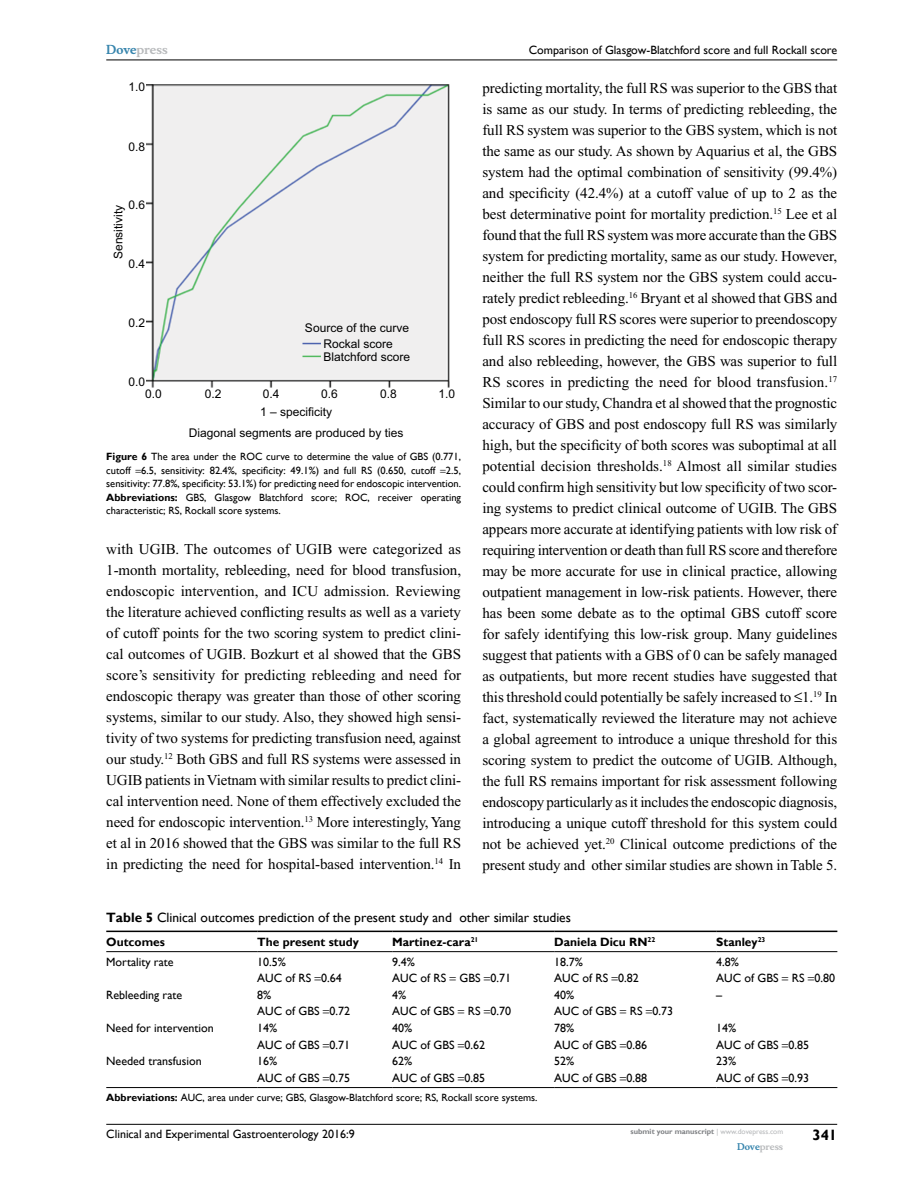
<style>
.page{position:relative;width:918px;height:1188px;background:#fff}
.page>*{position:absolute;margin:0;border:0;box-sizing:border-box;transform-origin:0 0}
.t1{font:15px/21px "Times New Roman";letter-spacing:-.005em;color:#000;text-align:justify}
.t2{font:700 15px "Gill Sans";color:#000}
.t3{font:13.5px "Gill Sans";color:#000}
.t4{font:12px/16.5px "Gill Sans";color:#000}
.t5{font:12px/15.5px "Arial";color:#000;text-align:center}
.t6{font:700 12px "Gill Sans";color:#000}
.t7{font:700 12px "Musee";color:#b8babc}
.t8{font:10.5px/13.5px "Gill Sans";color:#000;text-align:justify}
.t9{font:700 9px "Musee";color:#b8babc}
.t10{font:700 7.5px "Gill Sans";color:#808285}
.s1{color:#3785ad}
.s2{font-weight:700}
.s3{font-weight:400;color:#b8babc}
</style>
<div class="page">
<hr style="left:106px;top:1124px;width:731px;height:1px;background:#000">
<hr style="left:106px;top:60px;width:731px;height:1px;background:#000">
<img style="left:147px;top:85px;width:302px;height:302px">
<svg style="left:302px;top:343px;width:19px;height:1px"></svg>
<svg style="left:302px;top:356px;width:19px;height:1px"></svg>
<svg style="left:106px;top:952px;width:731px;height:1px"></svg>
<hr style="left:106px;top:931px;width:151px;height:1px;background:#000">
<hr style="left:257px;top:931px;width:135px;height:1px;background:#000">
<hr style="left:392px;top:931px;width:162px;height:1px;background:#000">
<hr style="left:554px;top:931px;width:162px;height:1px;background:#000">
<hr style="left:716px;top:931px;width:121px;height:1px;background:#000">
<hr style="left:106px;top:951px;width:151px;height:1px;background:#000">
<hr style="left:257px;top:951px;width:135px;height:1px;background:#000">
<hr style="left:392px;top:951px;width:162px;height:1px;background:#000">
<hr style="left:554px;top:951px;width:162px;height:1px;background:#000">
<hr style="left:716px;top:951px;width:121px;height:1px;background:#000">
<hr style="left:106px;top:1087px;width:151px;height:1px;background:#000">
<hr style="left:257px;top:1087px;width:135px;height:1px;background:#000">
<hr style="left:392px;top:1087px;width:162px;height:1px;background:#000">
<hr style="left:554px;top:1087px;width:162px;height:1px;background:#000">
<hr style="left:716px;top:1087px;width:121px;height:1px;background:#000">
<p class="t7" style="left:106px;top:43px;width:63px"><span class="s1">Dove</span>press</p>
<p class="t5" style="left:128px;top:79px;width:18px">1.0</p>
<p class="t5" style="left:128px;top:139px;width:18px">0.8</p>
<p class="t5" style="left:128px;top:198px;width:18px">0.6</p>
<p class="t5" style="left:111px;top:259px;width:56px;rotate:-90deg">Sensitivity</p>
<p class="t5" style="left:128px;top:257px;width:18px">0.4</p>
<p class="t5" style="left:128px;top:315px;width:18px">0.2</p>
<p class="t5" style="left:128px;top:374px;width:18px">0.0</p>
<p class="t5" style="left:305px;top:321px;width:106px">Source of the curve<br>Rockal score</p>
<p class="t5" style="left:323px;top:349px;width:88px">Blatchford score</p>
<p class="t5" style="left:380px;top:386px;width:18px">0.8</p>
<p class="t5" style="left:438px;top:386px;width:18px">1.0</p>
<p class="t5" style="left:145px;top:386px;width:18px">0.0</p>
<p class="t5" style="left:205px;top:386px;width:18px">0.2</p>
<p class="t5" style="left:263px;top:386px;width:18px">0.4</p>
<p class="t5" style="left:260px;top:385px;width:79px;line-height:18.3px;text-align:left;text-indent:61px">0.6<br>1 – specificity</p>
<p class="t5" style="left:189px;top:425px;width:216px">Diagonal segments are produced by ties</p>
<p class="t8" style="left:106px;top:450px;width:356px"><span class="s2">Figure 6</span> The area under the ROC curve to determine the value of GBS (0.771, cutoff 6.5, sensitivity: 82.4%, specificity: 49.1%) and full RS (0.650, cutoff 2.5, sensitivity: 77.8%, specificity: 53.1%) for predicting need for endoscopic intervention.<br><span class="s2">Abbreviations:</span> GBS, Glasgow Blatchford score; ROC, receiver operating characteristic; RS, Rockall score systems.</p>
<p class="t1" style="left:106px;top:539px;width:356px">with UGIB. The outcomes of UGIB were categorized as 1-month mortality, rebleeding, need for blood transfusion, endoscopic intervention, and ICU admission. Reviewing the literature achieved conflicting results as well as a variety of cutoff points for the two scoring system to predict clini&shy;cal outcomes of UGIB. Bozkurt et al showed that the GBS score’s sensitivity for predicting rebleeding and need for endoscopic therapy was greater than those of other scoring systems, similar to our study. Also, they showed high sensi&shy;tivity of two systems for predicting transfusion need, against our study.<sup>12</sup> Both GBS and full RS systems were assessed in UGIB patients in Vietnam with similar results to predict clini&shy;cal intervention need. None of them effectively excluded the need for endoscopic intervention.<sup>13</sup> More interestingly, Yang et al in 2016 showed that the GBS was similar to the full RS in predicting the need for hospital-based intervention.<sup>14</sup> In</p>
<p class="t4" style="left:529px;top:42px;width:310px">Comparison of Glasgow-Blatchford score and full Rockall score</p>
<p class="t1" style="left:482px;top:77px;width:357px">predicting mortality, the full RS was superior to the GBS that is same as our study. In terms of predicting rebleeding, the full RS system was superior to the GBS system, which is not the same as our study. As shown by Aquarius et al, the GBS system had the optimal combination of sensitivity (99.4%) and specificity (42.4%) at a cutoff value of up to 2 as the best determinative point for mortality prediction.<sup>15</sup> Lee et al found that the full RS system was more accurate than the GBS system for predicting mortality, same as our study. However, neither the full RS system nor the GBS system could accu&shy;rately predict rebleeding.<sup>16</sup> Bryant et al showed that GBS and post endoscopy full RS scores were superior to preendoscopy full RS scores in predicting the need for endoscopic therapy and also rebleeding, however, the GBS was superior to full RS scores in predicting the need for blood transfusion.<sup>17<br></sup>Similar to our study, Chandra et al showed that the prognostic accuracy of GBS and post endoscopy full RS was similarly high, but the specificity of both scores was suboptimal at all potential decision thresholds.<sup>18</sup> Almost all similar studies could confirm high sensitivity but low specificity of two scor&shy;ing systems to predict clinical outcome of UGIB. The GBS appears more accurate at identifying patients with low risk of requiring intervention or death than full RS score and therefore may be more accurate for use in clinical practice, allowing outpatient management in low-risk patients. However, there has been some debate as to the optimal GBS cutoff score for safely identifying this low-risk group. Many guidelines suggest that patients with a GBS of 0 can be safely managed as outpatients, but more recent studies have suggested that this threshold could potentially be safely increased to ≤1.<sup>19</sup> In fact, systematically reviewed the literature may not achieve a global agreement to introduce a unique threshold for this scoring system to predict the outcome of UGIB. Although, the full RS remains important for risk assessment following endoscopy particularly as it includes the endoscopic diagnosis, introducing a unique cutoff threshold for this system could not be achieved yet.<sup>20</sup> Clinical outcome predictions of the present study and other similar studies are shown in Table 5.</p>
<p class="t3" style="left:106px;top:910px;width:466px"><span class="s2">Table 5</span> Clinical outcomes prediction of the present study and other similar studies</p>
<p class="t6" style="left:106px;top:934px;width:60px">Outcomes</p>
<p class="t6" style="left:257px;top:934px;width:103px">The present study</p>
<p class="t6" style="left:392px;top:934px;width:88px">Martinez-cara<sup>21</sup></p>
<p class="t6" style="left:554px;top:934px;width:102px">Daniela Dicu RN<sup>22</sup></p>
<p class="t6" style="left:716px;top:934px;width:51px">Stanley<sup>23</sup></p>
<p class="t4" style="left:106px;top:954px;width:69px">Mortality rate</p>
<p class="t4" style="left:257px;top:954px;width:86px">10.5%<br>AUC of RS 0.64</p>
<p class="t4" style="left:392px;top:954px;width:120px">9.4%<br>AUC of RS GBS 0.71</p>
<p class="t4" style="left:554px;top:954px;width:86px">18.7%<br>AUC of RS 0.82</p>
<p class="t4" style="left:716px;top:954px;width:120px">4.8%<br>AUC of GBS RS 0.80</p>
<p class="t4" style="left:106px;top:987px;width:77px">Rebleeding rate</p>
<p class="t4" style="left:257px;top:987px;width:94px">8%<br>AUC of GBS 0.72</p>
<p class="t4" style="left:392px;top:987px;width:120px">4%<br>AUC of GBS RS 0.70</p>
<p class="t4" style="left:554px;top:987px;width:120px">40%<br>AUC of GBS RS 0.73</p>
<p class="t4" style="left:716px;top:987px;width:7px">–</p>
<p class="t4" style="left:106px;top:1020px;width:109px">Need for intervention</p>
<p class="t4" style="left:257px;top:1020px;width:94px">14%<br>AUC of GBS 0.71</p>
<p class="t4" style="left:392px;top:1020px;width:94px">40%<br>AUC of GBS 0.62</p>
<p class="t4" style="left:554px;top:1020px;width:94px">78%<br>AUC of GBS 0.86</p>
<p class="t4" style="left:716px;top:1020px;width:94px">14%<br>AUC of GBS 0.85</p>
<p class="t4" style="left:106px;top:1053px;width:97px">Needed transfusion</p>
<p class="t4" style="left:257px;top:1053px;width:94px">16%<br>AUC of GBS 0.75</p>
<p class="t4" style="left:392px;top:1053px;width:94px">62%<br>AUC of GBS 0.85</p>
<p class="t4" style="left:554px;top:1053px;width:94px">52%<br>AUC of GBS 0.88</p>
<p class="t4" style="left:716px;top:1053px;width:94px">23%<br>AUC of GBS 0.93</p>
<p class="t8" style="left:106px;top:1091px;width:433px"><span class="s2">Abbreviations:</span> AUC, area under curve; GBS, Glasgow-Blatchford score; RS, Rockall score systems.</p>
<p class="t4" style="left:106px;top:1126px;width:250px">Clinical and Experimental Gastroenterology 2016:9</p>
<p class="t10" style="left:631px;top:1127px;width:154px">submit your manuscript <span class="s3">| www.dovepress.com</span></p>
<p class="t9" style="left:737px;top:1141px;width:48px"><span class="s1">Dove</span>press</p>
<p class="t2" style="left:812px;top:1126px;width:26px">341</p>
</div>
